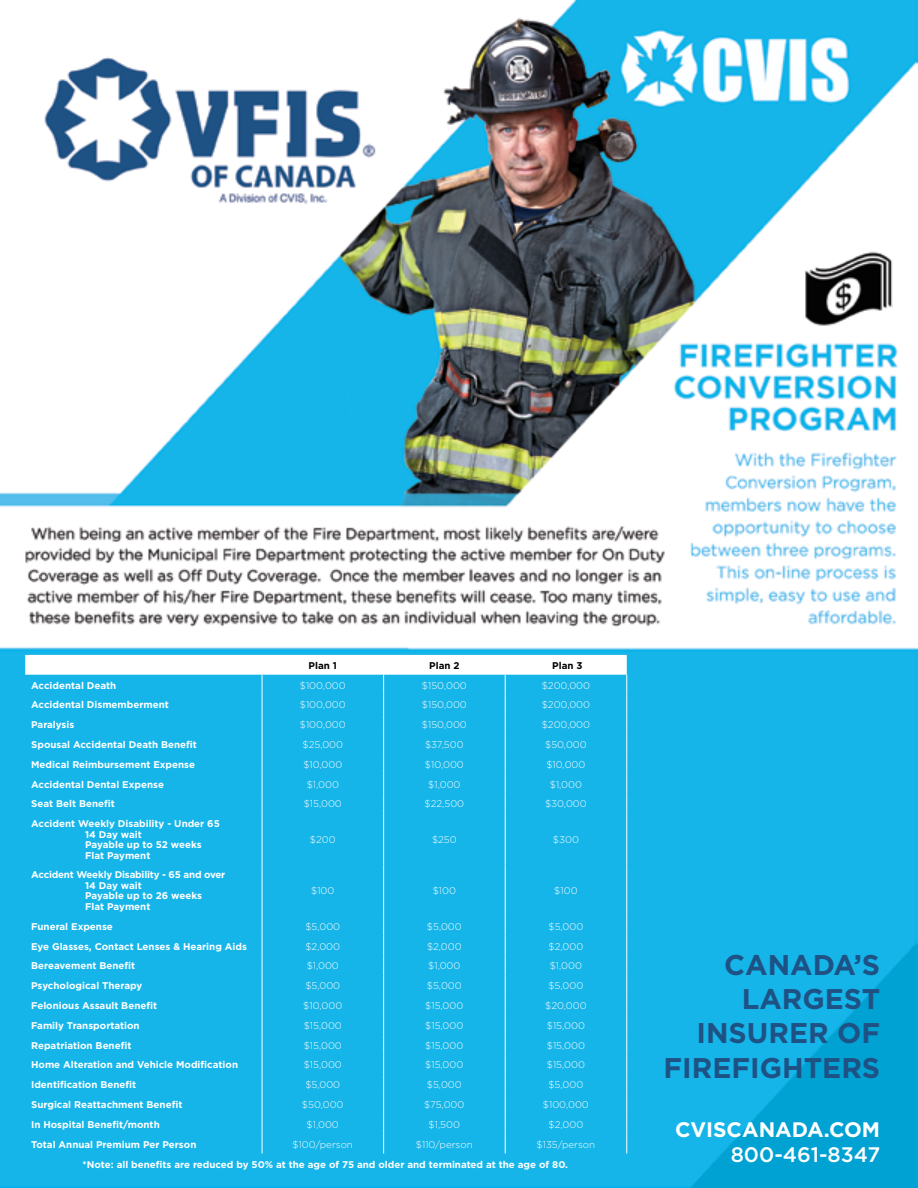
<style>
.page{position:relative;width:918px;height:1188px;background:#fff}
.page>*{position:absolute;margin:0;border:0;box-sizing:border-box;transform-origin:0 0}
.t1{font:700 28.5px/34.2px "Gotham";color:#1f5284;text-align:right}
.t2{font:700 21px "Gotham";color:#fff}
.t3{font:500 21px "Gotham";color:#fff}
.t4{font:700 9.75px/10.5px "Gotham";color:#fff}
.t5{font:300 9.75px "Gotham";color:#fff}
.t6{font:700 9.75px/10.5px "Gotham";letter-spacing:-.02em;color:#fff}
.t7{font:700 9.75px "Gotham";color:#000}
</style>
<div class="page">
<img style="left:0;top:0;width:918px;height:1188px">
<svg style="left:25px;top:655px;width:603px;height:158px;background:#33beec"></svg>
<hr style="left:262px;top:813px;width:1px;height:52px;background:#fff">
<hr style="left:383px;top:813px;width:1px;height:52px;background:#fff">
<hr style="left:505px;top:813px;width:1px;height:52px;background:#fff">
<hr style="left:627px;top:813px;width:1px;height:52px;background:#fff">
<hr style="left:262px;top:865px;width:1px;height:51px;background:#fff">
<hr style="left:383px;top:865px;width:1px;height:51px;background:#fff">
<hr style="left:505px;top:865px;width:1px;height:51px;background:#fff">
<hr style="left:627px;top:865px;width:1px;height:51px;background:#fff">
<svg style="left:262px;top:916px;width:1px;height:237px"></svg>
<svg style="left:383px;top:916px;width:1px;height:237px"></svg>
<svg style="left:505px;top:916px;width:1px;height:237px"></svg>
<svg style="left:627px;top:916px;width:1px;height:237px"></svg>
<p class="t7" style="left:309px;top:659px;width:30px">Plan 1</p>
<p class="t7" style="left:429px;top:659px;width:32px">Plan 2</p>
<p class="t7" style="left:552px;top:659px;width:32px">Plan 3</p>
<p class="t4" style="left:31px;top:680px;width:87px">Accidental Death</p>
<p class="t5" style="left:300px;top:679px;width:47px">$100,000</p>
<p class="t5" style="left:422px;top:679px;width:46px">$150,000</p>
<p class="t5" style="left:542px;top:679px;width:50px">$200,000</p>
<p class="t4" style="left:31px;top:700px;width:139px">Accidental Dismemberment</p>
<p class="t5" style="left:300px;top:699px;width:47px">$100,000</p>
<p class="t5" style="left:422px;top:699px;width:46px">$150,000</p>
<p class="t5" style="left:542px;top:699px;width:50px">$200,000</p>
<p class="t4" style="left:31px;top:719px;width:45px">Paralysis</p>
<p class="t5" style="left:300px;top:718px;width:47px">$100,000</p>
<p class="t5" style="left:422px;top:718px;width:46px">$150,000</p>
<p class="t5" style="left:542px;top:718px;width:50px">$200,000</p>
<p class="t4" style="left:31px;top:739px;width:167px">Spousal Accidental Death Benefit</p>
<p class="t5" style="left:303px;top:738px;width:42px">$25,000</p>
<p class="t5" style="left:425px;top:738px;width:40px">$37,500</p>
<p class="t5" style="left:545px;top:738px;width:43px">$50,000</p>
<p class="t4" style="left:31px;top:759px;width:165px">Medical Reimbursement Expense</p>
<p class="t5" style="left:303px;top:758px;width:40px">$10,000</p>
<p class="t5" style="left:425px;top:758px;width:40px">$10,000</p>
<p class="t5" style="left:546px;top:758px;width:40px">$10,000</p>
<p class="t4" style="left:31px;top:779px;width:134px">Accidental Dental Expense</p>
<p class="t5" style="left:307px;top:778px;width:34px">$1,000</p>
<p class="t5" style="left:428px;top:778px;width:34px">$1,000</p>
<p class="t5" style="left:550px;top:778px;width:34px">$1,000</p>
<p class="t4" style="left:31px;top:799px;width:85px">Seat Belt Benefit</p>
<p class="t5" style="left:304px;top:798px;width:40px">$15,000</p>
<p class="t5" style="left:425px;top:798px;width:41px">$22,500</p>
<p class="t5" style="left:545px;top:798px;width:43px">$30,000</p>
<p class="t4" style="left:85px;top:818px;width:136px;text-indent:-54px">Accident Weekly Disability - Under 65<br>14 Day wait<br>Payable up to 52 weeks<br>Flat Payment</p>
<p class="t5" style="left:310px;top:833px;width:27px">$200</p>
<p class="t5" style="left:432px;top:833px;width:26px">$250</p>
<p class="t5" style="left:553px;top:833px;width:27px">$300</p>
<p class="t6" style="left:85px;top:870px;width:142px;text-indent:-54px">Accident Weekly Disability - 65 and over<br>14 Day wait<br>Payable up to 26 weeks<br>Flat Payment</p>
<p class="t5" style="left:311px;top:885px;width:25px">$100</p>
<p class="t5" style="left:433px;top:885px;width:25px">$100</p>
<p class="t5" style="left:554px;top:885px;width:25px">$100</p>
<p class="t4" style="left:31px;top:921px;width:83px">Funeral Expense</p>
<p class="t5" style="left:305px;top:920px;width:36px">$5,000</p>
<p class="t5" style="left:427px;top:920px;width:36px">$5,000</p>
<p class="t5" style="left:549px;top:920px;width:36px">$5,000</p>
<p class="t4" style="left:31px;top:941px;width:217px">Eye Glasses, Contact Lenses &amp; Hearing Aids</p>
<p class="t5" style="left:305px;top:940px;width:36px">$2,000</p>
<p class="t5" style="left:427px;top:940px;width:36px">$2,000</p>
<p class="t5" style="left:549px;top:940px;width:36px">$2,000</p>
<p class="t4" style="left:31px;top:961px;width:106px">Bereavement Benefit</p>
<p class="t5" style="left:307px;top:960px;width:34px">$1,000</p>
<p class="t5" style="left:428px;top:960px;width:34px">$1,000</p>
<p class="t5" style="left:550px;top:960px;width:34px">$1,000</p>
<p class="t4" style="left:31px;top:980px;width:113px">Psychological Therapy</p>
<p class="t5" style="left:305px;top:980px;width:36px">$5,000</p>
<p class="t5" style="left:427px;top:980px;width:36px">$5,000</p>
<p class="t5" style="left:548px;top:980px;width:36px">$5,000</p>
<p class="t4" style="left:31px;top:1000px;width:127px">Felonious Assault Benefit</p>
<p class="t5" style="left:303px;top:999px;width:40px">$10,000</p>
<p class="t5" style="left:425px;top:999px;width:40px">$15,000</p>
<p class="t5" style="left:545px;top:999px;width:43px">$20,000</p>
<p class="t4" style="left:31px;top:1020px;width:110px">Family Transportation</p>
<p class="t5" style="left:304px;top:1019px;width:40px">$15,000</p>
<p class="t5" style="left:425px;top:1019px;width:40px">$15,000</p>
<p class="t5" style="left:547px;top:1019px;width:40px">$15,000</p>
<p class="t4" style="left:31px;top:1040px;width:102px">Repatriation Benefit</p>
<p class="t5" style="left:304px;top:1039px;width:40px">$15,000</p>
<p class="t5" style="left:425px;top:1039px;width:40px">$15,000</p>
<p class="t5" style="left:547px;top:1039px;width:40px">$15,000</p>
<p class="t4" style="left:31px;top:1060px;width:208px">Home Alteration and Vehicle Modification</p>
<p class="t5" style="left:304px;top:1059px;width:40px">$15,000</p>
<p class="t5" style="left:425px;top:1059px;width:40px">$15,000</p>
<p class="t5" style="left:547px;top:1059px;width:40px">$15,000</p>
<p class="t4" style="left:31px;top:1079px;width:107px">Identification Benefit</p>
<p class="t5" style="left:305px;top:1079px;width:36px">$5,000</p>
<p class="t5" style="left:427px;top:1079px;width:36px">$5,000</p>
<p class="t5" style="left:548px;top:1079px;width:36px">$5,000</p>
<p class="t4" style="left:31px;top:1099px;width:153px">Surgical Reattachment Benefit</p>
<p class="t5" style="left:302px;top:1098px;width:43px">$50,000</p>
<p class="t5" style="left:424px;top:1098px;width:42px">$75,000</p>
<p class="t5" style="left:543px;top:1098px;width:47px">$100,000</p>
<p class="t4" style="left:31px;top:1119px;width:130px">In Hospital Benefit/month</p>
<p class="t5" style="left:307px;top:1118px;width:34px">$1,000</p>
<p class="t5" style="left:429px;top:1118px;width:33px">$1,500</p>
<p class="t5" style="left:549px;top:1118px;width:36px">$2,000</p>
<p class="t4" style="left:31px;top:1139px;width:167px">Total Annual Premium Per Person</p>
<p class="t5" style="left:293px;top:1138px;width:62px">$100/person</p>
<p class="t5" style="left:416px;top:1138px;width:58px">$110/person</p>
<p class="t5" style="left:537px;top:1138px;width:60px">$135/person</p>
<p class="t4" style="left:83px;top:1160px;width:487px">*Note: all benefits are reduced by 50% at the age of 75 and older and terminated at the age of 80.</p>
<h1 class="t1" style="left:664px;top:948px;width:218px">CANADA’S<br>LARGEST<br>INSURER OF<br>FIREFIGHTERS</h1>
<h2 class="t2" style="left:675px;top:1116px;width:207px">CVISCANADA.COM</h2>
<h2 class="t3" style="left:731px;top:1141px;width:151px">800-461-8347</h2>
</div>
